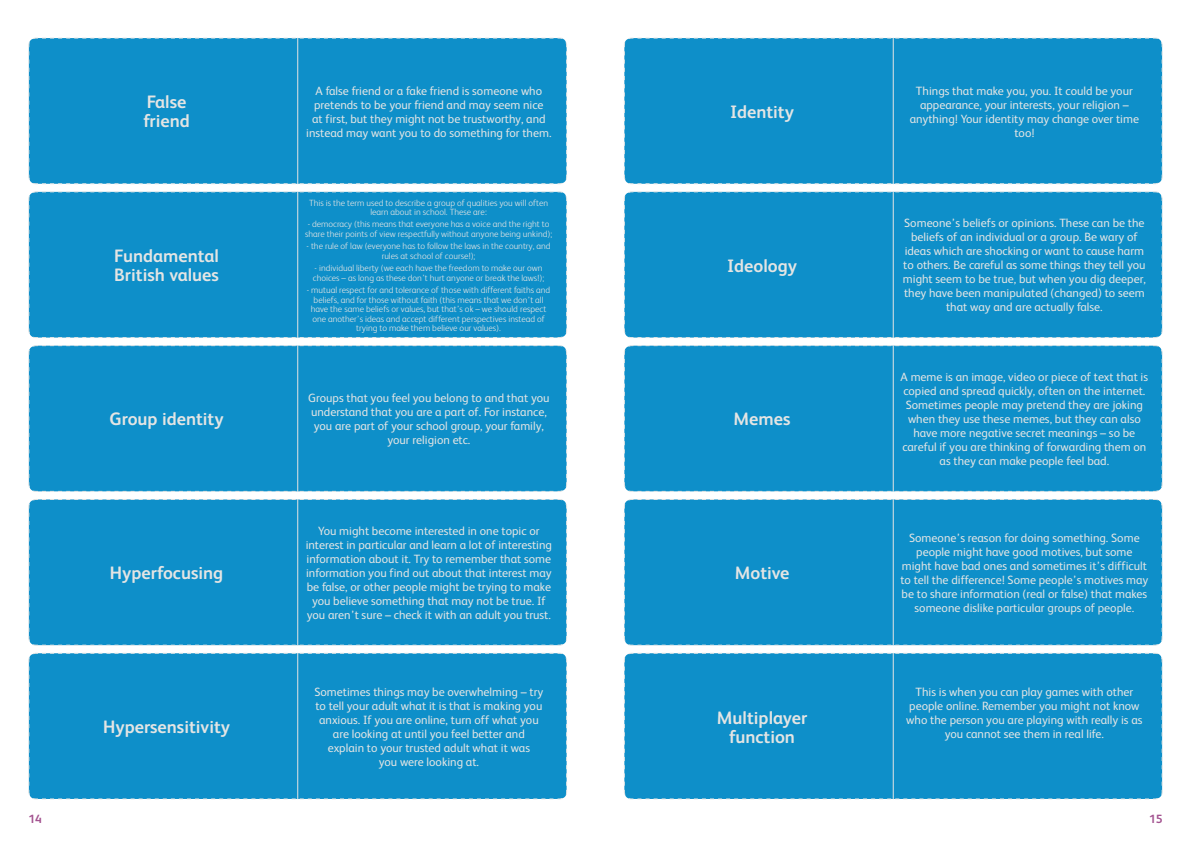
<style>
.page{position:relative;width:1191px;height:842px;background:#fff}
.page>*{position:absolute;margin:0;border:0;box-sizing:border-box;transform-origin:0 0}
.t1{font:700 18px/19px "FS Albert";color:#e4e5e4}
.t2{font:12px/14px "FS Albert";color:#e4e5e4;text-align:center}
.t3{font:700 12px "FS Albert";color:#a35390}
.t4{font:300 9px/9.5px "FS Albert";color:#e4e5e4;text-align:center}
</style>
<div class="page">
<div style="left:28px;top:653px;width:539px;height:147px;background:#0e8fc9"></div>
<hr style="left:297px;top:653px;width:1px;height:146px;background:#e4e5e4">
<div style="left:624px;top:37px;width:539px;height:147px;background:#0e8fc9"></div>
<hr style="left:892px;top:38px;width:1px;height:146px;background:#e4e5e4">
<div style="left:624px;top:191px;width:539px;height:147px;background:#0e8fc9"></div>
<hr style="left:892px;top:191px;width:1px;height:147px;background:#e4e5e4">
<div style="left:624px;top:345px;width:539px;height:147px;background:#0e8fc9"></div>
<hr style="left:892px;top:345px;width:1px;height:147px;background:#e4e5e4">
<div style="left:624px;top:499px;width:539px;height:147px;background:#0e8fc9"></div>
<hr style="left:892px;top:499px;width:1px;height:147px;background:#e4e5e4">
<div style="left:624px;top:653px;width:539px;height:147px;background:#0e8fc9"></div>
<hr style="left:892px;top:653px;width:1px;height:146px;background:#e4e5e4">
<div style="left:28px;top:37px;width:539px;height:147px;background:#0e8fc9"></div>
<hr style="left:297px;top:38px;width:1px;height:146px;background:#e4e5e4">
<div style="left:28px;top:191px;width:539px;height:147px;background:#0e8fc9"></div>
<hr style="left:297px;top:191px;width:1px;height:147px;background:#e4e5e4">
<div style="left:28px;top:345px;width:539px;height:147px;background:#0e8fc9"></div>
<hr style="left:297px;top:345px;width:1px;height:147px;background:#e4e5e4">
<div style="left:28px;top:499px;width:539px;height:147px;background:#0e8fc9"></div>
<hr style="left:297px;top:499px;width:1px;height:147px;background:#e4e5e4">
<h3 class="t1" style="left:143px;top:92px;width:48px">False friend</h3>
<h3 class="t1" style="left:114px;top:246px;width:106px">Fundamental<br>British values</h3>
<h3 class="t1" style="left:110px;top:409px;width:116px">Group identity</h3>
<h3 class="t1" style="left:110px;top:563px;width:115px">Hyperfocusing</h3>
<h3 class="t1" style="left:103px;top:717px;width:129px">Hypersensitivity</h3>
<p class="t2" style="left:306px;top:83px;width:247px">A false friend or a fake friend is someone who pretends to be your friend and may seem nice<br>at first, but they might not be trustworthy, and instead may want you to do something for them.</p>
<p class="t4" style="left:309px;top:197px;width:241px">This is the term used to describe a group of qualities you will often learn about in school. These are:</p>
<p class="t4" style="left:305px;top:219px;width:249px">- democracy (this means that everyone has a voice and the right to share their points of view respectfully without anyone being unkind);</p>
<p class="t4" style="left:307px;top:241px;width:245px">- the rule of law (everyone has to follow the laws in the country, and rules at school of course!);</p>
<p class="t4" style="left:313px;top:263px;width:233px;text-align:left">- individual liberty (we each have the freedom to make our own choices – as long as these don’t hurt anyone or break the laws!);</p>
<p class="t4" style="left:307px;top:285px;width:245px">- mutual respect for and tolerance of those with different faiths and beliefs, and for those without faith (this means that we don’t all have the same beliefs or values, but that’s ok – we should respect one another’s ideas and accept different perspectives instead of trying to make them believe our values).</p>
<p class="t2" style="left:308px;top:390px;width:243px">Groups that you feel you belong to and that you understand that you are a part of. For instance, you are part of your school group, your family, your religion etc.</p>
<p class="t2" style="left:306px;top:523px;width:248px">You might become interested in one topic or interest in particular and learn a lot of interesting information about it. Try to remember that some information you find out about that interest may be false, or other people might be trying to make you believe something that may not be true. If you aren’t sure – check it with an adult you trust.</p>
<p class="t2" style="left:314px;top:684px;width:230px">Sometimes things may be overwhelming – try to tell your adult what it is that is making you anxious. If you are online, turn off what you are looking at until you feel better and explain to your trusted adult what it was<br>you were looking at.</p>
<h3 class="t1" style="left:730px;top:101px;width:65px">Identity</h3>
<h3 class="t1" style="left:727px;top:255px;width:71px">Ideology</h3>
<h3 class="t1" style="left:733px;top:409px;width:58px">Memes</h3>
<h3 class="t1" style="left:734px;top:563px;width:56px">Motive</h3>
<h3 class="t1" style="left:717px;top:707px;width:92px;text-align:center">Multiplayer function</h3>
<p class="t2" style="left:909px;top:83px;width:231px">Things that make you, you. It could be your appearance, your interests, your religion – anything! Your identity may change over time too!</p>
<p class="t2" style="left:903px;top:216px;width:244px">Someone’s beliefs or opinions. These can be the beliefs of an individual or a group. Be wary of ideas which are shocking or want to cause harm to others. Be careful as some things they tell you might seem to be true, but when you dig deeper, they have been manipulated (changed) to seem that way and are actually false.</p>
<p class="t2" style="left:900px;top:369px;width:249px">A meme is an image, video or piece of text that is copied and spread quickly, often on the internet.<br>Sometimes people may pretend they are joking when they use these memes, but they can also have more negative secret meanings – so be careful if you are thinking of forwarding them on as they can make people feel bad.</p>
<p class="t2" style="left:900px;top:530px;width:249px">Someone’s reason for doing something. Some people might have good motives, but some might have bad ones and sometimes it’s difficult to tell the difference! Some people’s motives may be to share information (real or false) that makes someone dislike particular groups of people.</p>
<p class="t2" style="left:906px;top:684px;width:238px">This is when you can play games with other people online. Remember you might not know who the person you are playing with really is as you cannot see them in real life.</p>
<p class="t3" style="left:28px;top:811px;width:15px">14</p>
<p class="t3" style="left:1149px;top:811px;width:15px">15</p>
</div>
